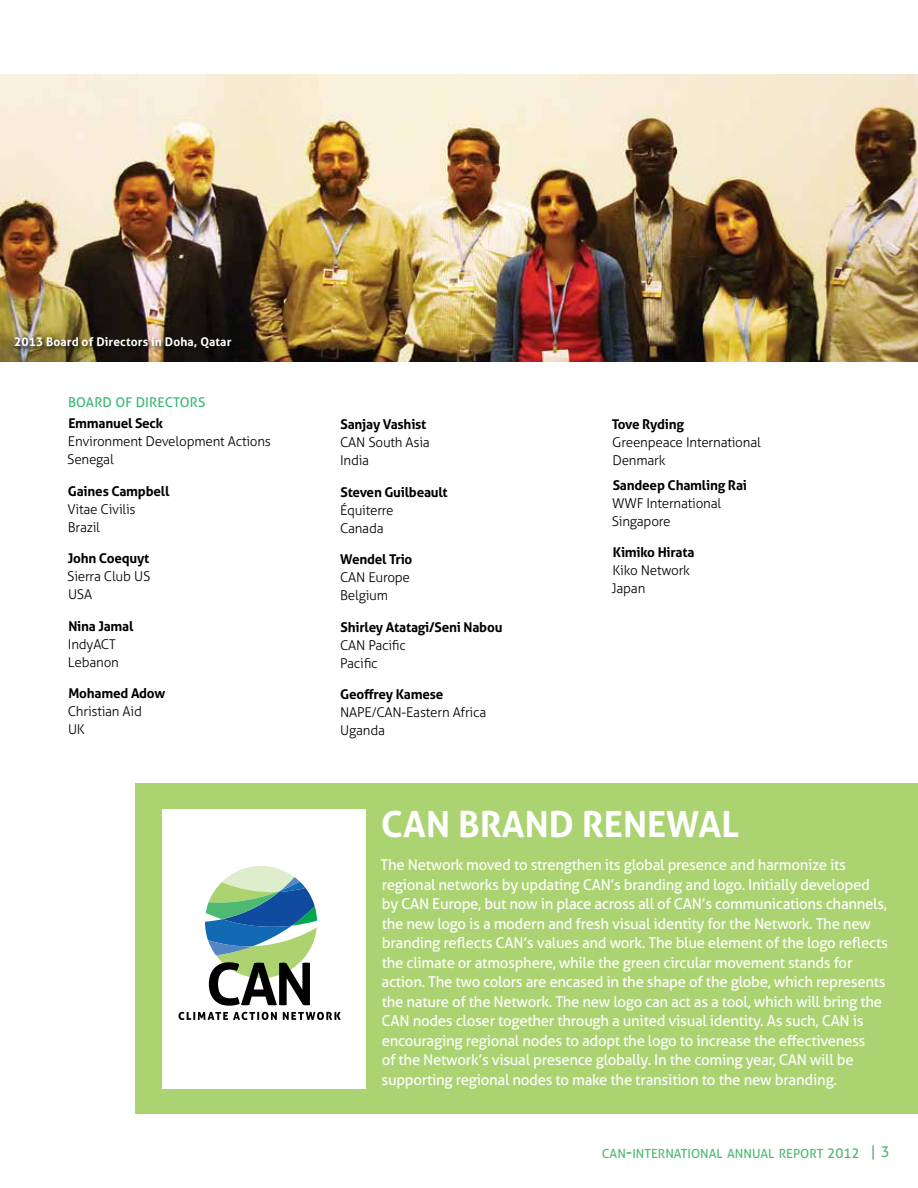
<style>
.page{position:relative;width:918px;height:1188px;background:#fff}
.page>*{position:absolute;margin:0;border:0;box-sizing:border-box;transform-origin:0 0}
.t1{font:700 36px "Aller";color:#fff}
.t2{font:15px/19.5px "Aller";letter-spacing:-.02em;color:#fff}
.t3{font:300 13.5px/18px "Aller";letter-spacing:-.015em;color:#000}
.t4{font:700 13.5px "Aller";letter-spacing:-.015em;color:#000}
.t5{font:13.5px "Aller";letter-spacing:.01em;color:#39b773}
.t6{font:12.6px "Aller";color:#4cba70}
.t7{font:700 12px "Aller";letter-spacing:.01em;color:#fff}
.s1{font-size:18px}
.s2{font-size:13.5px}
.s3{font-size:15px}
</style>
<div class="page">
<div style="left:136px;top:783px;width:782px;height:331px;background:#acd371"></div>
<img style="left:0;top:74px;width:918px;height:287px">
<div style="left:162px;top:809px;width:203px;height:280px;background:#fff"></div>
<svg style="left:179px;top:1012px;width:162px;height:8px"></svg>
<svg style="left:205px;top:866px;width:112px;height:140px"></svg>
<div style="left:14px;top:336px;width:223px;height:18px;background:#000;opacity:.75"></div>
<p class="t7" style="left:14px;top:334px;width:219px">2013 Board of Directors in Doha, Qatar</p>
<p class="t5" style="left:68px;top:394px;width:28px">Board</p>
<p class="t5" style="left:115px;top:394px;width:83px">of Directors</p>
<p class="t4" style="left:68px;top:415px;width:96px">Emmanuel Seck</p>
<p class="t3" style="left:67px;top:433px;width:205px">Environment Development Actions<br>Senegal</p>
<p class="t4" style="left:68px;top:483px;width:103px">Gaines Campbell</p>
<p class="t3" style="left:67px;top:500px;width:70px">Vitae Civilis<br>Brazil</p>
<p class="t4" style="left:68px;top:550px;width:83px">John Coequyt</p>
<p class="t3" style="left:67px;top:568px;width:85px">Sierra Club US<br>USA</p>
<p class="t4" style="left:68px;top:618px;width:67px">Nina Jamal</p>
<p class="t3" style="left:68px;top:635px;width:53px">IndyACT<br>Lebanon</p>
<p class="t4" style="left:68px;top:685px;width:98px">Mohamed Adow</p>
<p class="t3" style="left:68px;top:702px;width:76px">Christian Aid<br>UK</p>
<p class="t4" style="left:340px;top:416px;width:88px">Sanjay Vashist</p>
<p class="t3" style="left:340px;top:434px;width:91px">CAN South Asia<br>India</p>
<p class="t4" style="left:340px;top:484px;width:109px">Steven Guilbeault</p>
<p class="t3" style="left:340px;top:501px;width:55px">Équiterre<br>Canada</p>
<p class="t4" style="left:340px;top:551px;width:74px">Wendel Trio</p>
<p class="t3" style="left:340px;top:569px;width:72px">CAN Europe<br>Belgium</p>
<p class="t4" style="left:340px;top:619px;width:163px">Shirley Atatagi/Seni Nabou</p>
<p class="t3" style="left:340px;top:636px;width:67px">CAN Pacific<br>Pacific</p>
<p class="t4" style="left:340px;top:686px;width:105px">Geoffrey Kamese</p>
<p class="t3" style="left:340px;top:703px;width:148px">NAPE/CAN-Eastern Africa<br>Uganda</p>
<p class="t4" style="left:612px;top:416px;width:74px">Tove Ryding</p>
<p class="t3" style="left:612px;top:433px;width:150px">Greenpeace International<br>Denmark</p>
<p class="t4" style="left:613px;top:477px;width:136px">Sandeep Chamling Rai</p>
<p class="t3" style="left:612px;top:494px;width:111px">WWF International<br>Singapore</p>
<p class="t4" style="left:613px;top:544px;width:83px">Kimiko Hirata</p>
<p class="t3" style="left:611px;top:562px;width:80px">Kiko Network<br>Japan</p>
<h1 class="t1" style="left:381px;top:803px;width:123px">CAN Brand</h1>
<h1 class="t1" style="left:582px;top:803px;width:46px">Renewa</h1>
<h1 class="t1" style="left:722px;top:803px;width:19px">l</h1>
<p class="t2" style="left:381px;top:855px;width:509px">The N etwork moved to strengthen its global presence and harmonize its regional networks by updating CAN ’s branding and logo. Initially developed by CAN Europe, but now in place across all of CAN’s communications channels, the new logo is a modern and fresh visual identity for the N etwork. The new branding reflects CAN’s values and work. The blue element of the logo reflects the climate or atmosphere, while the green circular movement stands for action. The two colors are encased in the shape of the globe, which represents the nature of the N etwork. The new logo can act as a tool, which will bring the CAN nodes closer together through a united visual identity. As such, CAN is encouraging regional nodes to adopt the logo to increase the effectiveness<br>of the N etwork’s visual presence globally. In the coming year, CAN will be supporting regional nodes to make the transition to the new branding.</p>
<p class="t6" style="left:602px;top:1146px;width:290px">CAN<span class="s1">-</span>INTERNATIONAL ANNUAL REPORT <span class="s2">2012</span> <span class="s3">| 3</span></p>
</div>
